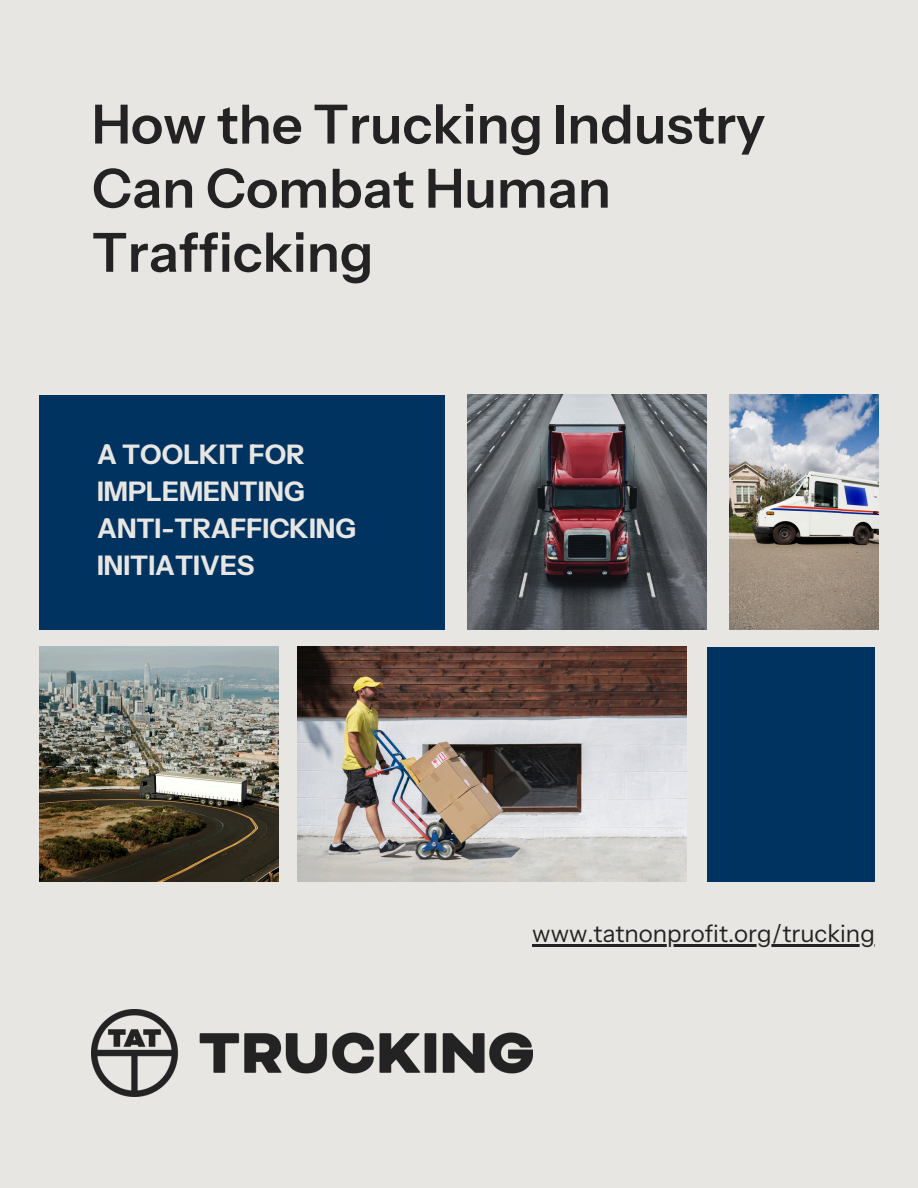
<style>
.page{position:relative;width:918px;height:1188px;background:#e8e6e3}
.page>*{position:absolute;margin:0;border:0;box-sizing:border-box;transform-origin:0 0}
.t1{font:600 54px/64.2px "Instrument Sans";color:#232323}
.t2{font:700 27px/37.2px "Instrument Sans";color:#e8e6e3}
.t3{font:24px "Instrument Sans";color:#232323}
</style>
<div class="page">
<img style="left:467px;top:395px;width:240px;height:235px">
<div style="left:39px;top:395px;width:405px;height:235px;background:#013361"></div>
<div style="left:707px;top:647px;width:168px;height:234px;background:#013361"></div>
<img style="left:729px;top:395px;width:150px;height:235px">
<img style="left:39px;top:647px;width:240px;height:235px">
<img style="left:297px;top:647px;width:389px;height:235px">
<img style="left:92px;top:1010px;width:441px;height:86px">
<hr style="left:532px;top:945px;width:343px;height:2px;background:#232323">
<p class="t1" style="left:92px;top:92px;width:675px">How the Trucking Industry<br>Can Combat Human<br>Trafficking</p>
<h2 class="t2" style="left:97px;top:436px;width:260px">A TOOLKIT FOR<br>IMPLEMENTING<br>ANTI-TRAFFICKING<br>INITIATIVES</h2>
<p class="t3" style="left:532px;top:919px;width:344px">www.tatnonprofit.org/trucking</p>
</div>
